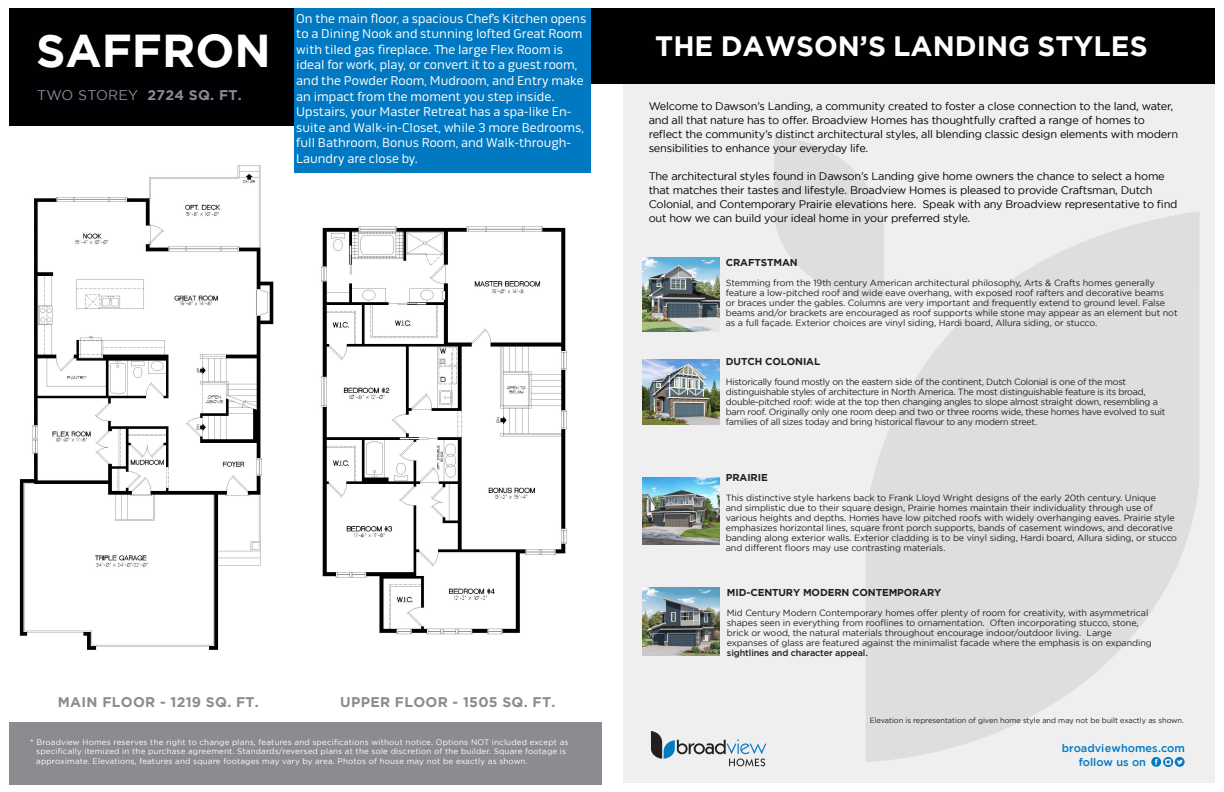
<style>
.page{position:relative;width:1224px;height:792px;background:#fff}
.page>*{position:absolute;margin:0;border:0;box-sizing:border-box;transform-origin:0 0}
.t1{font:700 46px "Gotham";color:#fff}
.t2{font:700 28px "Gotham";color:#fff}
.t3{font:700 14px "Gotham";letter-spacing:.02em;color:#8a8c8f}
.t4{font:13px/15.6px "Pill Gothic 600 mg";color:#fff}
.t5{font:11px/14px "Gotham";letter-spacing:-.02em;color:#000103}
.t6{font:500 11px/14px "Gotham";color:#0079c2}
.t7{font:700 10px "Gotham";letter-spacing:-.01em;color:#231f20}
.t8{font:9px/10px "Gotham";letter-spacing:-.01em;color:#231f20}
.t9{font:9px/10px "Gotham";letter-spacing:-.03em;color:#231f20}
.t10{font:8px/9.6px "Gotham";letter-spacing:.02em;color:#fff}
.t11{font:7.5px "Gotham";letter-spacing:-.01em;color:#231f20}
.s1{font-weight:400}
.s2{font-weight:500}
</style>
<div class="page">
<div style="left:623px;top:72px;width:593px;height:711px;background:#efeff0"></div>
<svg style="left:866px;top:211px;width:334px;height:551px;fill:#dddee0"></svg>
<svg style="left:774px;top:135px;width:110px;height:167px"></svg>
<svg style="left:1151px;top:757px;width:34px;height:10px"></svg>
<div style="left:5px;top:5px;width:583px;height:120px;background:#000103"></div>
<div style="left:583px;top:4px;width:636px;height:80px;background:#000103"></div>
<div style="left:294px;top:0;width:296px;height:173px;background:#0079c2"></div>
<div style="left:3px;top:722px;width:599px;height:68px;background:#8a8c8f"></div>
<div style="left:0;top:0;width:1224px;height:7px;background:#fff"></div>
<div style="left:0;top:785px;width:1224px;height:7px;background:#fff"></div>
<div style="left:0;top:0;width:8px;height:792px;background:#fff"></div>
<div style="left:1216px;top:0;width:8px;height:792px;background:#fff"></div>
<img style="left:19px;top:165px;width:255px;height:485px">
<img style="left:321px;top:226px;width:246px;height:409px">
<img style="left:642px;top:258px;width:78px;height:73px">
<img style="left:642px;top:360px;width:78px;height:64px">
<img style="left:642px;top:477px;width:78px;height:68px">
<img style="left:642px;top:588px;width:77px;height:67px">
<svg style="left:651px;top:731px;width:115px;height:35px"></svg>
<p class="t1" style="left:36px;top:24px;width:236px">SAFFRON</p>
<p class="t3" style="left:37px;top:87px;width:206px"><span class="s1">TWO STOREY</span> 2724 SQ. FT.</p>
<p class="t4" style="left:296px;top:10px;width:291px">On the main floor, a spacious Chef’s Kitchen opens to a Dining Nook and stunning lofted Great Room with tiled gas fireplace. The large Flex Room is ideal for work, play, or convert it to a guest room, and the Powder Room, Mudroom, and Entry make an impact from the moment you step inside.</p>
<p class="t4" style="left:296px;top:104px;width:289px">Upstairs, your Master Retreat has a spa-like En&shy;suite and Walk-in-Closet, while 3 more Bedrooms, full Bathroom, Bonus Room, and Walk-through-Laundry are close by.</p>
<p class="t3" style="left:58px;top:694px;width:203px">MAIN FLOOR - 1219 SQ. FT.</p>
<p class="t3" style="left:340px;top:694px;width:217px">UPPER FLOOR - 1505 SQ. FT.</p>
<p class="t10" style="left:36px;top:737px;width:534px;text-indent:-6px">* Broadview Homes reserves the right to change plans, features and specifications without notice. Options NOT included except as specifically itemized in the purchase agreement. Standards/reversed plans at the sole discretion of the builder. Square footage is approximate. Elevations, features and square footages may vary by area. Photos of house may not be exactly as shown.</p>
<p class="t2" style="left:655px;top:30px;width:494px">THE DAWSON’S LANDING STYLES</p>
<p class="t5" style="left:649px;top:99px;width:531px">Welcome to Dawson’s Landing, a community created to foster a close connection to the land, water, and all that nature has to offer. Broadview Homes has thoughtfully crafted a range of homes to reflect the community’s distinct architectural styles, all blending classic design elements with modern sensibilities to enhance your everyday life.</p>
<p class="t5" style="left:649px;top:169px;width:530px">The architectural styles found in Dawson’s Landing give home owners the chance to select a home that matches their tastes and lifestyle. Broadview Homes is pleased to provide Craftsman, Dutch Colonial, and Contemporary Prairie elevations here. Speak with any Broadview representative to find out how we can build your ideal home in your preferred style.</p>
<p class="t7" style="left:726px;top:256px;width:74px">CRAFTSTMAN</p>
<p class="t8" style="left:726px;top:277px;width:453px">Stemming from the 19th century American architectural philosophy, Arts &amp; Crafts homes generally feature a low-pitched roof and wide eave overhang, with exposed roof rafters and decorative beams<br>or braces under the gables. Columns are very important and frequently extend to ground level. False beams and/or brackets are encouraged as roof supports while stone may appear as an element but not as a full façade. Exterior choices are vinyl siding, Hardi board, Allura siding, or stucco.</p>
<p class="t7" style="left:726px;top:356px;width:96px">DUTCH COLONIAL</p>
<p class="t9" style="left:726px;top:377px;width:441px">Historically found mostly on the eastern side of the continent, Dutch Colonial is one of the most distinguishable styles of architecture in North America. The most distinguishable feature is its broad, double-pitched roof: wide at the top then changing angles to slope almost straight down, resembling a barn roof. Originally only one room deep and two or three rooms wide, these homes have evolved to suit families of all sizes today and bring historical flavour to any modern street.</p>
<p class="t7" style="left:726px;top:472px;width:43px">PRAIRIE</p>
<p class="t8" style="left:726px;top:493px;width:453px">This distinctive style harkens back to Frank Lloyd Wright designs of the early 20th century. Unique<br>and simplistic due to their square design, Prairie homes maintain their individuality through use of various heights and depths. Homes have low pitched roofs with widely overhanging eaves. Prairie style emphasizes horizontal lines, square front porch supports, bands of casement windows, and decorative banding along exterior walls. Exterior cladding is to be vinyl siding, Hardi board, Allura siding, or stucco and different floors may use contrasting materials.</p>
<p class="t7" style="left:727px;top:586px;width:216px">MID-CENTURY MODERN CONTEMPORARY</p>
<p class="t8" style="left:727px;top:607px;width:426px">Mid Century Modern Contemporary homes offer plenty of room for creativity, with asymmetrical shapes seen in everything from rooflines to ornamentation. Often incorporating stucco, stone, brick or wood, the natural materials throughout encourage indoor/outdoor living. Large expanses of glass are featured against the minimalist facade where the emphasis is on expanding <span class="s2">sightlines and character appeal.</span></p>
<p class="t11" style="left:870px;top:716px;width:316px">Elevation is representation of given home style and may not be built exactly as shown.</p>
<p class="t6" style="left:1079px;top:741px;width:108px;text-indent:-17px">broadviewhomes.com follow us on</p>
</div>
